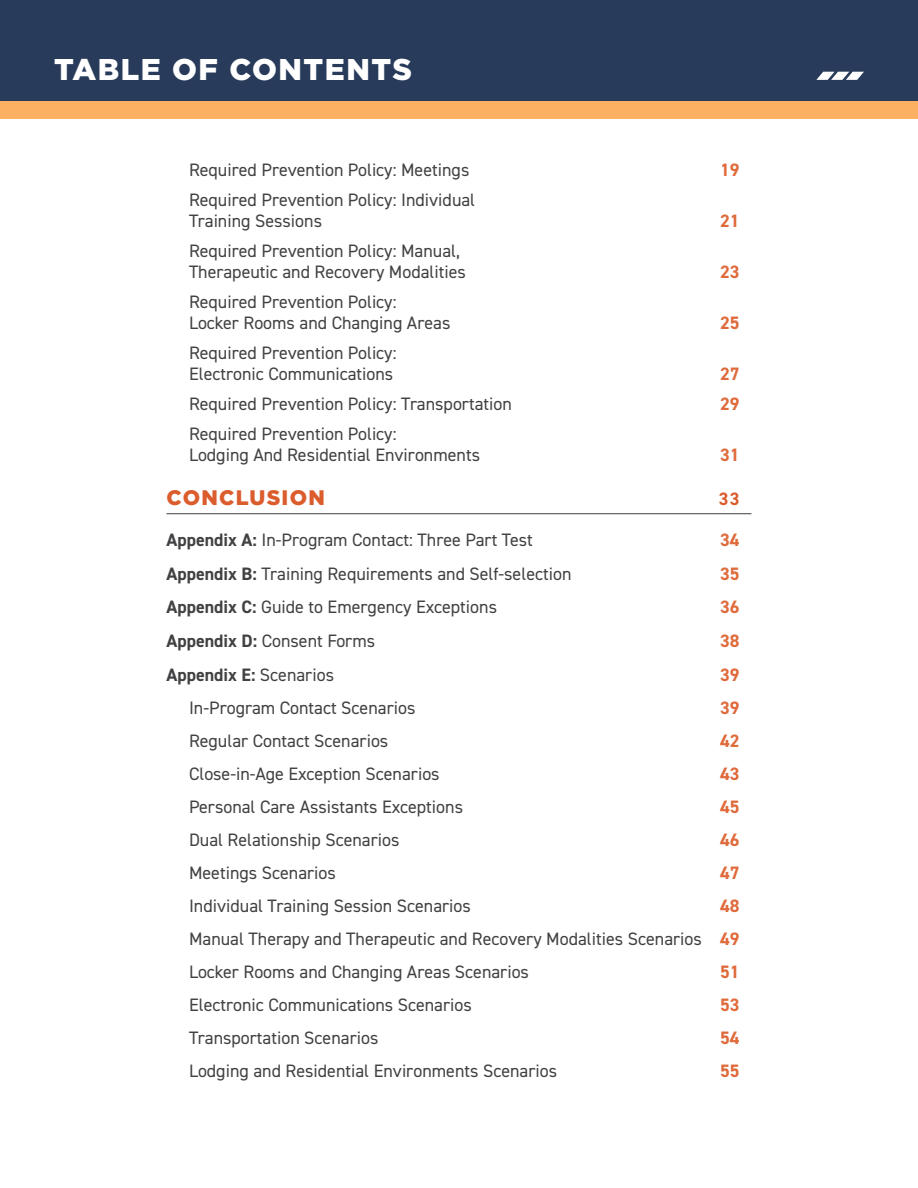
<style>
.page{position:relative;width:918px;height:1188px;background:#fff}
.page>*{position:absolute;margin:0;border:0;box-sizing:border-box;transform-origin:0 0}
.headline__h1{font:900 30px "Gotham";letter-spacing:.05em;color:#fff}
.orange_subhead__h3{font:900 21px "Gotham";letter-spacing:.06em;color:#db5c2c}
.body_copy__p{font:18px/21px "DIN2014";color:#414042}
.body_copy__p-2{font:700 18px "DIN2014";color:#df6b3c}
.body_copy__p-3{font:700 18px "DIN2014";color:#414042}
.orange_subhead__h3-2{font:700 18px "DIN2014";color:#db5c2c}
.s1{font-weight:700}
.s2{font-weight:400}
.s3{font-weight:700;color:#df6b3c}
</style>
<div class="page">
<hr style="left:166px;top:513px;width:586px;height:1px;background:#414042">
<div style="left:0;top:100px;width:918px;height:18px;background:#fbb161"></div>
<div style="left:0;top:0;width:918px;height:100px;background:#283b5a"></div>
<svg style="left:816px;top:72px;width:48px;height:8px"></svg>
<p class="headline__h1" style="left:54px;top:52px;width:359px">TABLE OF CONTENTS</p>
<p class="body_copy__p" style="left:189px;top:159px;width:282px">Required Prevention Policy: Meetings</p>
<p class="body_copy__p-2" style="left:720px;top:158px;width:21px">19</p>
<p class="body_copy__p" style="left:189px;top:189px;width:288px">Required Prevention Policy: Individual<br>Training Sessions</p>
<p class="body_copy__p-2" style="left:720px;top:209px;width:21px">21</p>
<p class="body_copy__p" style="left:189px;top:240px;width:279px">Required Prevention Policy: Manual,<br>Therapeutic and Recovery Modalities</p>
<p class="body_copy__p" style="left:189px;top:291px;width:263px">Required Prevention Policy:<br>Locker Rooms and Changing Areas</p>
<p class="body_copy__p" style="left:189px;top:342px;width:209px">Required Prevention Policy:<br>Electronic Communications</p>
<p class="body_copy__p-2" style="left:720px;top:260px;width:21px">23</p>
<p class="body_copy__p-2" style="left:720px;top:311px;width:21px">25</p>
<p class="body_copy__p-2" style="left:720px;top:362px;width:21px">27</p>
<p class="body_copy__p" style="left:189px;top:393px;width:324px">Required Prevention Policy: Transportation</p>
<p class="body_copy__p-2" style="left:720px;top:392px;width:21px">29</p>
<p class="body_copy__p" style="left:189px;top:423px;width:293px">Required Prevention Policy:<br>Lodging And Residential Environments</p>
<p class="body_copy__p-2" style="left:720px;top:443px;width:21px">31</p>
<p class="orange_subhead__h3" style="left:166px;top:485px;width:160px">CONCLUSION</p>
<p class="orange_subhead__h3-2" style="left:719px;top:486px;width:22px">33</p>
<p class="body_copy__p" style="left:167px;top:529px;width:368px"><span class="s1">Appendix A:</span> In-Program Contact: Three Part Test</p>
<p class="body_copy__p-2" style="left:720px;top:528px;width:21px">34</p>
<p class="body_copy__p" style="left:167px;top:562px;width:407px"><span class="s1">Appendix B:</span> Training Requirements and Self-selection</p>
<p class="body_copy__p-2" style="left:720px;top:561px;width:21px">35</p>
<p class="body_copy__p" style="left:167px;top:596px;width:332px"><span class="s1">Appendix C:</span> Guide to Emergency Exceptions</p>
<p class="body_copy__p-2" style="left:720px;top:595px;width:21px">36</p>
<p class="body_copy__p" style="left:167px;top:630px;width:210px"><span class="s1">Appendix D:</span> Consent Forms</p>
<p class="body_copy__p-2" style="left:720px;top:629px;width:21px">38</p>
<p class="body_copy__p-3" style="left:167px;top:663px;width:169px">Appendix E: <span class="s2">Scenarios</span></p>
<p class="body_copy__p-2" style="left:720px;top:663px;width:21px">39</p>
<p class="body_copy__p" style="left:189px;top:697px;width:228px">In-Program Contact Scenarios</p>
<p class="body_copy__p-2" style="left:720px;top:696px;width:21px">39</p>
<p class="body_copy__p" style="left:189px;top:730px;width:201px">Regular Contact Scenarios</p>
<p class="body_copy__p-2" style="left:720px;top:729px;width:21px">42</p>
<p class="body_copy__p" style="left:189px;top:763px;width:252px">Close-in-Age Exception Scenarios</p>
<p class="body_copy__p-2" style="left:720px;top:762px;width:21px">43</p>
<p class="body_copy__p" style="left:189px;top:796px;width:276px">Personal Care Assistants Exceptions</p>
<p class="body_copy__p-2" style="left:720px;top:795px;width:21px">45</p>
<p class="body_copy__p" style="left:189px;top:829px;width:212px">Dual Relationship Scenarios</p>
<p class="body_copy__p-2" style="left:720px;top:828px;width:21px">46</p>
<p class="body_copy__p" style="left:189px;top:862px;width:148px">Meetings Scenarios</p>
<p class="body_copy__p-2" style="left:720px;top:861px;width:21px">47</p>
<p class="body_copy__p" style="left:189px;top:895px;width:283px">Individual Training Session Scenarios</p>
<p class="body_copy__p-2" style="left:720px;top:894px;width:21px">48</p>
<p class="body_copy__p" style="left:189px;top:928px;width:552px">Manual Therapy and Therapeutic and Recovery Modalities Scenarios <span class="s3">49</span></p>
<p class="body_copy__p" style="left:189px;top:961px;width:342px">Locker Rooms and Changing Areas Scenarios</p>
<p class="body_copy__p-2" style="left:720px;top:960px;width:21px">51</p>
<p class="body_copy__p" style="left:189px;top:994px;width:284px">Electronic Communications Scenarios</p>
<p class="body_copy__p-2" style="left:720px;top:993px;width:21px">53</p>
<p class="body_copy__p" style="left:189px;top:1027px;width:191px">Transportation Scenarios</p>
<p class="body_copy__p-2" style="left:720px;top:1026px;width:21px">54</p>
<p class="body_copy__p" style="left:189px;top:1060px;width:370px">Lodging and Residential Environments Scenarios</p>
<p class="body_copy__p-2" style="left:720px;top:1059px;width:21px">55</p>
</div>
